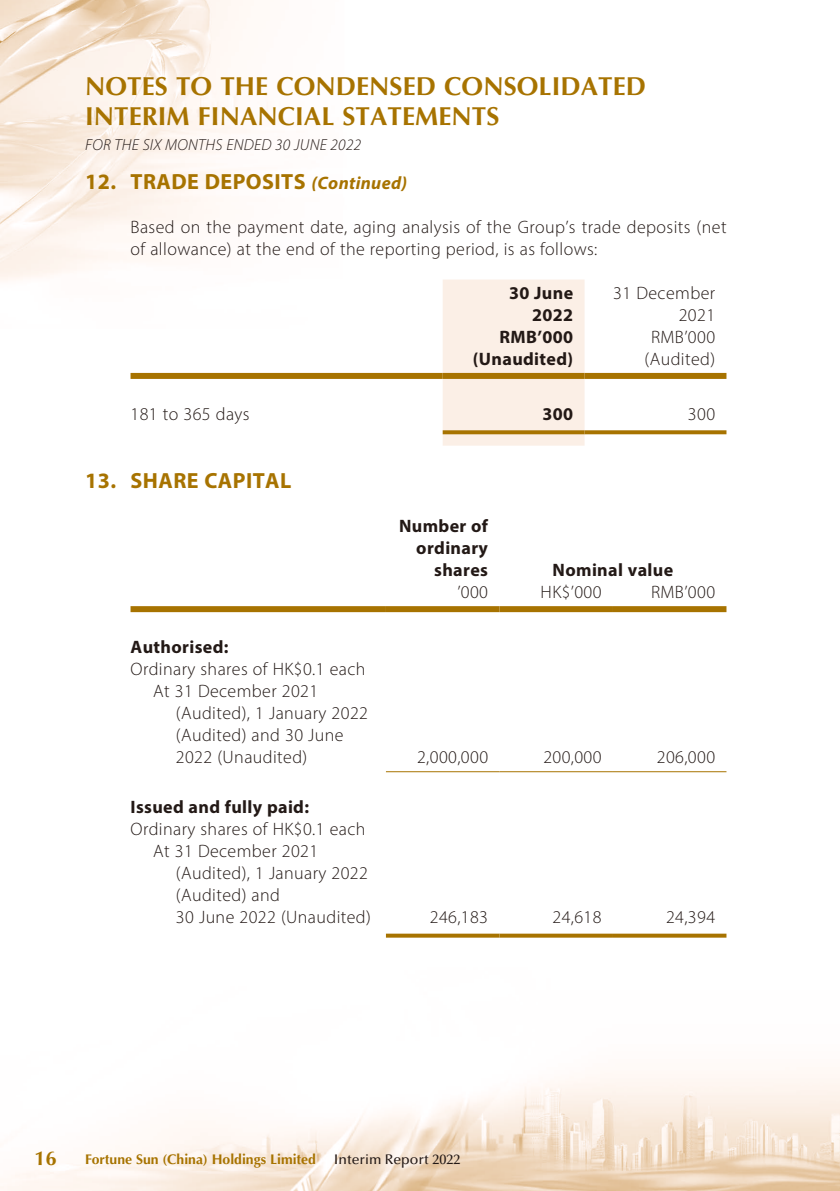
<style>
.page{position:relative;width:840px;height:1191px;background:#fff}
.page>*{position:absolute;margin:0;border:0;box-sizing:border-box;transform-origin:0 0}
.t1{font:700 26px/30px "Optima LT Std";letter-spacing:.005em;color:#a77300}
.t2{font:700 22px "Myriad Pro";letter-spacing:.02em;color:#a77300}
.t3{font:700 20px "Optima LT Std";color:#a77300}
.t4{font:300 18px/22px "Myriad Pro";letter-spacing:.02em;color:#231916}
.t5{font:700 18px/22px "Myriad Pro";letter-spacing:.02em;color:#231916;text-align:right}
.t6{font:italic 300 16px "Myriad Pro";letter-spacing:.02em;color:#231916}
.t7{font:700 14px "Optima LT Std";color:#a77300}
.t8{font:500 14px "Optima LT Std";color:#231916}
.s1{font-style:italic;font-size:18px}
</style>
<div class="page">
<img style="left:0;top:0;width:839px;height:1191px">
<div style="left:442px;top:279px;width:142px;height:167px;background:#fbefe6"></div>
<div style="left:130px;top:373px;width:312px;height:6px;background:#a77300"></div>
<div style="left:442px;top:373px;width:142px;height:6px;background:#a77300"></div>
<div style="left:584px;top:373px;width:142px;height:6px;background:#a77300"></div>
<svg style="left:442px;top:430px;width:142px;height:4px"></svg>
<svg style="left:584px;top:430px;width:142px;height:4px"></svg>
<div style="left:130px;top:606px;width:256px;height:6px;background:#a77300"></div>
<div style="left:386px;top:606px;width:113px;height:6px;background:#a77300"></div>
<div style="left:499px;top:606px;width:113px;height:6px;background:#a77300"></div>
<div style="left:612px;top:606px;width:114px;height:6px;background:#a77300"></div>
<hr style="left:386px;top:771px;width:113px;height:1px;background:#a77300">
<hr style="left:499px;top:771px;width:113px;height:1px;background:#a77300">
<hr style="left:612px;top:771px;width:114px;height:1px;background:#a77300">
<svg style="left:386px;top:933px;width:113px;height:4px"></svg>
<svg style="left:499px;top:933px;width:113px;height:4px"></svg>
<svg style="left:612px;top:933px;width:114px;height:4px"></svg>
<h1 class="t1" style="left:85px;top:72px;width:562px">NOTES TO THE CONDENSED CONSOLIDATED<br>INTERIM FINANCIAL STATEMENTS</h1>
<p class="t6" style="left:85px;top:135px;width:277px">FOR THE SIX MONTHS ENDED 30 JUNE 2022</p>
<p class="t2" style="left:85px;top:167px;width:323px">12. TRADE DEPOSITS <span class="s1">(Continued)</span></p>
<p class="t4" style="left:130px;top:215px;width:597px">Based on the payment date, aging analysis of the Group’s trade deposits (net of allowance) at the end of the reporting period, is as follows:</p>
<p class="t5" style="left:508px;top:281px;width:66px">30 June</p>
<p class="t4" style="left:613px;top:281px;width:103px">31 December</p>
<p class="t5" style="left:532px;top:303px;width:43px">2022</p>
<p class="t4" style="left:678px;top:303px;width:38px">2021</p>
<p class="t5" style="left:499px;top:325px;width:75px">RMB’000</p>
<p class="t4" style="left:650px;top:325px;width:66px">RMB’000</p>
<p class="t5" style="left:472px;top:347px;width:102px">(Unaudited)</p>
<p class="t4" style="left:644px;top:347px;width:72px">(Audited)</p>
<p class="t4" style="left:130px;top:403px;width:120px">181 to 365 days</p>
<p class="t5" style="left:542px;top:402px;width:32px">300</p>
<p class="t4" style="left:687px;top:403px;width:29px">300</p>
<p class="t2" style="left:85px;top:466px;width:208px">13. SHARE CAPITAL</p>
<p class="t5" style="left:130px;top:635px;width:99px">Authorised:</p>
<p class="t4" style="left:153px;top:658px;width:214px;text-indent:-23px">Ordinary shares of HK$0.1 each<br>At 31 December 2021</p>
<p class="t4" style="left:176px;top:702px;width:193px">(Audited), 1 January 2022 (Audited) and 30 June<br>2022 (Unaudited)</p>
<p class="t5" style="left:130px;top:795px;width:180px">Issued and fully paid:</p>
<p class="t4" style="left:153px;top:818px;width:214px;text-indent:-23px">Ordinary shares of HK$0.1 each<br>At 31 December 2021</p>
<p class="t4" style="left:176px;top:862px;width:196px">(Audited), 1 January 2022 (Audited) and<br>30 June 2022 (Unaudited)</p>
<p class="t5" style="left:399px;top:514px;width:90px">Number of ordinary shares</p>
<p class="t5" style="left:552px;top:558px;width:122px">Nominal value</p>
<p class="t4" style="left:457px;top:580px;width:32px">’000</p>
<p class="t4" style="left:540px;top:580px;width:62px">HK$’000</p>
<p class="t4" style="left:650px;top:580px;width:66px">RMB’000</p>
<p class="t4" style="left:417px;top:746px;width:72px">2,000,000</p>
<p class="t4" style="left:543px;top:746px;width:60px">200,000</p>
<p class="t4" style="left:656px;top:746px;width:60px">206,000</p>
<p class="t4" style="left:429px;top:906px;width:60px">246,183</p>
<p class="t4" style="left:552px;top:906px;width:51px">24,618</p>
<p class="t4" style="left:665px;top:906px;width:51px">24,394</p>
<p class="t3" style="left:34px;top:1146px;width:24px">16</p>
<p class="t7" style="left:85px;top:1150px;width:232px">Fortune Sun (China) Holdings Limited</p>
<p class="t8" style="left:334px;top:1151px;width:128px">Interim Report 2022</p>
</div>
